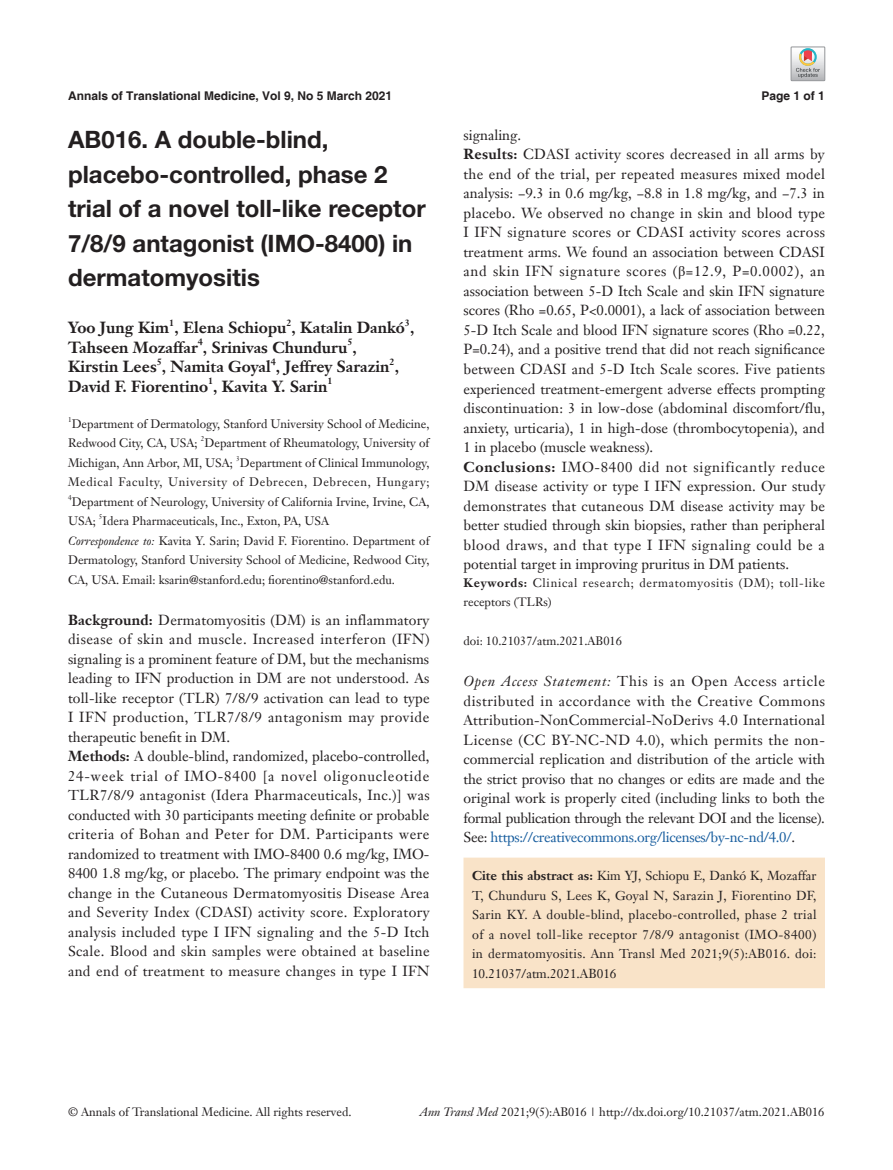
<style>
.page{position:relative;width:893px;height:1170px;background:#fff}
.page>*{position:absolute;margin:0;border:0;box-sizing:border-box;transform-origin:0 0}
.文题{font:700 24px/34.5px "Helvetica Neue LT Pro";color:#231f20}
.作者{font:700 15.75px "Janson Text LT";color:#231f20}
.t1{font:14.25px/19.5px "Janson Text LT";color:#231f20;text-align:justify}
._6行{font:12.75px/19.5px "Janson Text LT";letter-spacing:.025em;color:#231f20;text-align:justify}
.单位{font:12px/19.5px "Janson Text LT";color:#231f20}
.单位-2{font:12px/19.5px "Janson Text LT";letter-spacing:.055em;color:#231f20;text-align:right}
.单位-3{font:12px/19.5px "Janson Text LT";letter-spacing:.06em;color:#231f20}
.t2{font:700 12px "Helvetica";color:#231f20}
.作者-2{font:700 9.15px "Janson Text LT";color:#231f20}
.单位-4{font:7.05px "Janson Text LT";color:#231f20}
.s1{font-weight:700}
.s2{font-family:"Times New Roman"}
.s3{font-style:italic}
.s4{color:#175d9e}
</style>
<div class="page">
<div style="left:463px;top:857px;width:362px;height:131px;background:#f9e3c8"></div>
<svg style="left:791px;top:47px;width:34px;height:34px"></svg>
<p class="t2" style="left:68px;top:88px;width:326px">Annals of Translational Medicine, Vol 9, No 5 March 2021</p>
<p class="t2" style="left:762px;top:88px;width:65px">Page 1 of 1</p>
<p class="文题" style="left:68px;top:122px;width:359px">AB016. A double-blind, placebo-controlled, phase 2 trial of a novel toll-like receptor<br>7/8/9 antagonist (IMO-8400) in dermatomyositis</p>
<p class="作者" style="left:68px;top:317px;width:348px">Yoo Jung Kim , Elena Schiopu , Katalin Dankó ,</p>
<p class="t1" style="left:463px;top:125px;width:59px">signaling.</p>
<p class="t1" style="left:463px;top:144px;width:363px"><span class="s1">Results:</span> CDASI activity scores decreased in all arms by the end of the trial, per repeated measures mixed model analysis: −9.3 in 0.6 mg/kg, −8.8 in 1.8 mg/kg, and −7.3 in placebo. We observed no change in skin and blood type I IFN signature scores or CDASI activity scores across treatment arms. We found an association between CDASI and skin IFN signature scores (<span class="s2">β</span>=12.9, P=0.0002), an association between 5-D Itch Scale and skin IFN signature scores (Rho =0.65, P&lt;0.0001), a lack of association between 5-D Itch Scale and blood IFN signature scores (Rho =0.22, P=0.24), and a positive trend that did not reach significance between CDASI and 5-D Itch Scale scores. Five patients experienced treatment-emergent adverse effects prompting discontinuation: 3 in low-dose (abdominal discomfort/flu, anxiety, urticaria), 1 in high-dose (thrombocytopenia), and 1 in placebo (muscle weakness).</p>
<p class="t1" style="left:463px;top:456px;width:363px"><span class="s1">Conclusions:</span> IMO-8400 did not significantly reduce DM disease activity or type I IFN expression. Our study demonstrates that cutaneous DM disease activity may be better studied through skin biopsies, rather than peripheral blood draws, and that type I IFN signaling could be a potential target in improving pruritus in DM patients.</p>
<p class="单位-3" style="left:463px;top:572px;width:363px"><span class="s1">Keywords:</span> Clinical research; dermatomyositis (DM); toll-like receptors (TLRs)</p>
<p class="单位" style="left:463px;top:631px;width:160px">doi: 10.21037/atm.2021.AB016</p>
<p class="t1" style="left:463px;top:671px;width:363px"><span class="s3">Open Access Statement:</span> This is an Open Access article distributed in accordance with the Creative Commons Attribution-NonCommercial-NoDerivs 4.0 International License (CC BY-NC-ND 4.0), which permits the non&shy;commercial replication and distribution of the article with the strict proviso that no changes or edits are made and the original work is properly cited (including links to both the formal publication through the relevant DOI and the license).<br>See: <span class="s4">https://creativecommons.org/licenses/by-nc-nd/4.0/</span>.</p>
<p class="_6行" style="left:472px;top:865px;width:346px"><span class="s1">Cite this abstract as:</span> Kim YJ, Schiopu E, Dankó K, Mozaffar T, Chunduru S, Lees K, Goyal N, Sarazin J, Fiorentino DF, Sarin KY. A double-blind, placebo-controlled, phase 2 trial of a novel toll-like receptor 7/8/9 antagonist (IMO-8400) in dermatomyositis. Ann Transl Med 2021;9(5):AB016. doi:<br>10.21037/atm.2021.AB016</p>
<p class="作者-2" style="left:169px;top:316px;width:7px">1</p>
<p class="作者-2" style="left:286px;top:316px;width:7px">2</p>
<p class="作者-2" style="left:405px;top:316px;width:7px">3</p>
<p class="作者" style="left:68px;top:337px;width:290px">Tahseen Mozaffar , Srinivas Chunduru ,</p>
<p class="作者-2" style="left:198px;top:336px;width:7px">4</p>
<p class="作者-2" style="left:347px;top:336px;width:7px">5</p>
<p class="作者" style="left:68px;top:356px;width:333px">Kirstin Lees , Namita Goyal , Jeffrey Sarazin ,</p>
<p class="作者-2" style="left:157px;top:355px;width:7px">5</p>
<p class="作者-2" style="left:271px;top:355px;width:7px">4</p>
<p class="作者-2" style="left:390px;top:355px;width:7px">2</p>
<p class="作者" style="left:68px;top:376px;width:261px">David F. Fiorentino , Kavita Y. Sarin</p>
<p class="作者-2" style="left:208px;top:375px;width:7px">1</p>
<p class="作者-2" style="left:327px;top:375px;width:7px">1</p>
<p class="单位-4" style="left:68px;top:415px;width:5px">1</p>
<p class="单位" style="left:68px;top:413px;width:363px;text-indent:4px">Department of Dermatology, Stanford University School of Medicine,<br>Redwood City, CA, USA;</p>
<p class="单位-4" style="left:201px;top:434px;width:5px">2</p>
<p class="单位" style="left:68px;top:433px;width:363px;text-indent:136px">Department of Rheumatology, University of<br>Michigan, Ann Arbor, MI, USA;</p>
<p class="单位-4" style="left:236px;top:454px;width:5px">3</p>
<p class="单位-2" style="left:68px;top:452px;width:363px">Department of Clinical Immunology,<br>Medical Faculty, University of Debrecen, Debrecen, Hungary;</p>
<p class="单位-4" style="left:68px;top:493px;width:5px">4</p>
<p class="单位" style="left:68px;top:491px;width:363px;text-indent:4px">Department of Neurology, University of California Irvine, Irvine, CA,<br>USA;</p>
<p class="单位-4" style="left:99px;top:512px;width:5px">5</p>
<p class="单位" style="left:103px;top:511px;width:228px">Idera Pharmaceuticals, Inc., Exton, PA, USA</p>
<p class="单位" style="left:68px;top:530px;width:363px;text-align:justify"><span class="s3">Correspondence to:</span> Kavita Y. Sarin; David F. Fiorentino. Department of Dermatology, Stanford University School of Medicine, Redwood City, CA, USA. Email: ksarin@stanford.edu; fiorentino@stanford.edu.</p>
<p class="t1" style="left:68px;top:609px;width:363px"><span class="s1">Background:</span> Dermatomyositis (DM) is an inflammatory disease of skin and muscle. Increased interferon (IFN) signaling is a prominent feature of DM, but the mechanisms leading to IFN production in DM are not understood. As toll-like receptor (TLR) 7/8/9 activation can lead to type I IFN production, TLR7/8/9 antagonism may provide therapeutic benefit in DM.</p>
<p class="t1" style="left:68px;top:746px;width:363px"><span class="s1">Methods:</span> A double-blind, randomized, placebo-controlled, 24-week trial of IMO-8400 [a novel oligonucleotide TLR7/8/9 antagonist (Idera Pharmaceuticals, Inc.)] was conducted with 30 participants meeting definite or probable criteria of Bohan and Peter for DM. Participants were randomized to treatment with IMO-8400 0.6 mg/kg, IMO-8400 1.8 mg/kg, or placebo. The primary endpoint was the change in the Cutaneous Dermatomyositis Disease Area and Severity Index (CDASI) activity score. Exploratory analysis included type I IFN signaling and the 5-D Itch Scale. Blood and skin samples were obtained at baseline and end of treatment to measure changes in type I IFN</p>
<p class="单位" style="left:68px;top:1102px;width:285px">© Annals of Translational Medicine. All rights reserved.</p>
<p class="单位" style="left:420px;top:1102px;width:406px"><span class="s3">Ann Transl Med</span> 2021;9(5):AB016 | http://dx.doi.org/10.21037/atm.2021.AB016</p>
</div>
